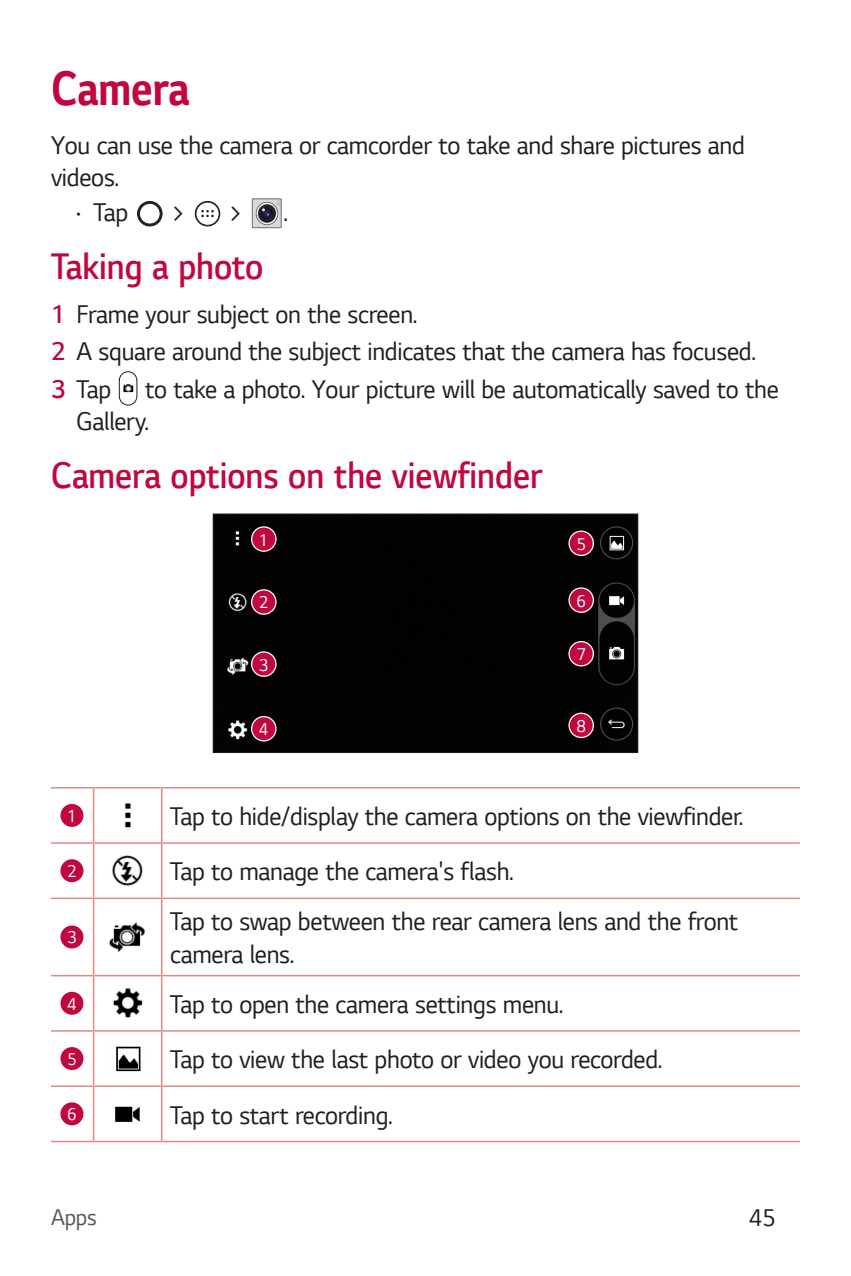
<style>
.page{position:relative;width:851px;height:1276px;background:#fff}
.page>*{position:absolute;margin:0;border:0;box-sizing:border-box;transform-origin:0 0}
.t1{font:700 51px "LG Smart";color:#c0073e;scale:.85 1}
.t2{font:300 39px "LG Smart";color:#c0073e;scale:.9 1}
.t3{font:27px/32.4px "LG Smart";letter-spacing:-.01em;color:#231f20;scale:.95 1}
.t4{font:25.5px "LG Smart";color:#231f20;scale:.95 1}
.t5{font:24px "LG Smart";color:#57585a;scale:.95 1}
.t6{font:18px "LG Smart";color:#fff;scale:.95 1}
.s1{font-size:15px}
.s2{font-weight:300;color:#c0073e}
</style>
<div class="page">
<svg style="left:137px;top:201px;width:25px;height:25px"></svg>
<div style="left:195px;top:201px;width:25px;height:25px;background:#2c2829;border-radius:50%"></div>
<div style="left:196px;top:202px;width:23px;height:23px;background:#fff;border-radius:50%"></div>
<div style="left:196px;top:202px;width:23px;height:23px;border:1px solid #231f20;border-radius:50%"></div>
<svg style="left:201px;top:210px;width:13px;height:7px"></svg>
<img style="left:254px;top:200px;width:25px;height:26px">
<div style="left:252px;top:198px;width:29px;height:30px;border:1px solid #6c6d70"></div>
<img style="left:119px;top:372px;width:18px;height:33px">
<div style="left:119px;top:371px;width:18px;height:34px;border:1px solid #231f20;border-radius:9px"></div>
<div style="left:215px;top:515px;width:421px;height:236px;background:#020202"></div>
<div style="left:213px;top:513px;width:425px;height:240px;border:1px solid #231f20"></div>
<svg style="left:251px;top:526px;width:25px;height:26px"></svg>
<div style="left:252px;top:527px;width:23px;height:23px;background:#c0073e;border-radius:50%"></div>
<svg style="left:568px;top:530px;width:26px;height:26px"></svg>
<div style="left:569px;top:532px;width:23px;height:23px;background:#c0073e;border-radius:50%"></div>
<svg style="left:251px;top:651px;width:25px;height:26px"></svg>
<div style="left:252px;top:652px;width:23px;height:23px;background:#c0073e;border-radius:50%"></div>
<svg style="left:568px;top:641px;width:26px;height:25px"></svg>
<div style="left:569px;top:642px;width:23px;height:23px;background:#c0073e;border-radius:50%"></div>
<svg style="left:251px;top:589px;width:25px;height:26px"></svg>
<div style="left:252px;top:590px;width:23px;height:23px;background:#c0073e;border-radius:50%"></div>
<svg style="left:568px;top:587px;width:26px;height:26px"></svg>
<div style="left:569px;top:588px;width:23px;height:23px;background:#c0073e;border-radius:50%"></div>
<svg style="left:251px;top:716px;width:25px;height:25px"></svg>
<div style="left:252px;top:717px;width:23px;height:23px;background:#c0073e;border-radius:50%"></div>
<svg style="left:568px;top:712px;width:26px;height:26px"></svg>
<div style="left:569px;top:714px;width:23px;height:23px;background:#c0073e;border-radius:50%"></div>
<hr style="left:51px;top:787px;width:43px;height:1px;background:#dd8887">
<hr style="left:51px;top:975px;width:43px;height:1px;background:#dd8887">
<hr style="left:93px;top:788px;width:1px;height:54px;background:#dd8887">
<hr style="left:93px;top:976px;width:1px;height:54px;background:#dd8887">
<hr style="left:94px;top:787px;width:68px;height:1px;background:#dd8887">
<hr style="left:161px;top:788px;width:1px;height:54px;background:#dd8887">
<hr style="left:162px;top:787px;width:637px;height:1px;background:#dd8887">
<hr style="left:51px;top:842px;width:43px;height:2px;background:#dd8887">
<hr style="left:51px;top:1030px;width:43px;height:1px;background:#dd8887">
<hr style="left:93px;top:844px;width:1px;height:53px;background:#dd8887">
<hr style="left:93px;top:1031px;width:1px;height:54px;background:#dd8887">
<hr style="left:94px;top:842px;width:68px;height:2px;background:#dd8887">
<hr style="left:161px;top:844px;width:1px;height:53px;background:#dd8887">
<hr style="left:162px;top:842px;width:637px;height:2px;background:#dd8887">
<hr style="left:51px;top:897px;width:43px;height:2px;background:#dd8887">
<hr style="left:51px;top:1085px;width:43px;height:2px;background:#dd8887">
<hr style="left:93px;top:899px;width:1px;height:76px;background:#dd8887">
<hr style="left:93px;top:1087px;width:1px;height:53px;background:#dd8887">
<hr style="left:94px;top:897px;width:68px;height:2px;background:#dd8887">
<hr style="left:161px;top:899px;width:1px;height:76px;background:#dd8887">
<hr style="left:162px;top:897px;width:637px;height:2px;background:#dd8887">
<hr style="left:51px;top:1140px;width:43px;height:2px;background:#dd8887">
<hr style="left:94px;top:975px;width:68px;height:1px;background:#dd8887">
<hr style="left:161px;top:976px;width:1px;height:54px;background:#dd8887">
<hr style="left:162px;top:975px;width:637px;height:1px;background:#dd8887">
<hr style="left:94px;top:1030px;width:68px;height:1px;background:#dd8887">
<hr style="left:161px;top:1031px;width:1px;height:54px;background:#dd8887">
<hr style="left:162px;top:1030px;width:637px;height:1px;background:#dd8887">
<hr style="left:94px;top:1085px;width:68px;height:2px;background:#dd8887">
<hr style="left:161px;top:1087px;width:1px;height:53px;background:#dd8887">
<hr style="left:162px;top:1085px;width:637px;height:2px;background:#dd8887">
<hr style="left:94px;top:1140px;width:68px;height:2px;background:#dd8887">
<hr style="left:162px;top:1140px;width:637px;height:2px;background:#dd8887">
<svg style="left:59px;top:802px;width:26px;height:26px"></svg>
<div style="left:60px;top:804px;width:23px;height:23px;background:#c0073e;border-radius:50%"></div>
<img style="left:124px;top:803px;width:7px;height:25px">
<svg style="left:59px;top:858px;width:26px;height:25px"></svg>
<div style="left:60px;top:859px;width:23px;height:23px;background:#c0073e;border-radius:50%"></div>
<img style="left:112px;top:856px;width:31px;height:29px">
<svg style="left:59px;top:924px;width:26px;height:25px"></svg>
<div style="left:60px;top:925px;width:23px;height:23px;background:#c0073e;border-radius:50%"></div>
<img style="left:109px;top:922px;width:37px;height:30px">
<svg style="left:59px;top:990px;width:26px;height:26px"></svg>
<div style="left:60px;top:991px;width:23px;height:23px;background:#c0073e;border-radius:50%"></div>
<img style="left:113px;top:988px;width:30px;height:30px">
<svg style="left:59px;top:1045px;width:26px;height:26px"></svg>
<div style="left:60px;top:1047px;width:23px;height:23px;background:#c0073e;border-radius:50%"></div>
<img style="left:116px;top:1046px;width:25px;height:26px">
<svg style="left:59px;top:1101px;width:26px;height:25px"></svg>
<div style="left:60px;top:1102px;width:23px;height:23px;background:#c0073e;border-radius:50%"></div>
<img style="left:115px;top:1106px;width:25px;height:16px">
<h1 class="t1" style="left:51px;top:53px;width:164px">Camera</h1>
<p class="t3" style="left:51px;top:128px;width:731px">You can use the camera or camcorder to take and share pictures and videos.</p>
<p class="t3" style="left:77px;top:195px;width:56px"><span class="s1">•</span> Tap</p>
<p class="t3" style="left:171px;top:195px;width:77px">&gt; &gt;</p>
<p class="t3" style="left:283px;top:195px;width:6px">.</p>
<h2 class="t2" style="left:51px;top:240px;width:237px">Taking a photo</h2>
<p class="t3" style="left:51px;top:294px;width:743px;line-height:37.5px"><span class="s2">1</span> Frame your subject on the screen.<br><span class="s2">2</span> A square around the subject indicates that the camera has focused.<br><span class="s2">3</span> Tap</p>
<p class="t3" style="left:77px;top:372px;width:740px;text-indent:68px">to take a photo. Your picture will be automatically saved to the<br>Gallery.</p>
<h2 class="t2" style="left:51px;top:449px;width:547px">Camera options on the viewfinder</h2>
<p class="t6" style="left:259px;top:528px;width:12px">1</p>
<p class="t6" style="left:576px;top:532px;width:12px">5</p>
<p class="t6" style="left:259px;top:590px;width:12px">2</p>
<p class="t6" style="left:576px;top:589px;width:12px">6</p>
<p class="t6" style="left:259px;top:653px;width:12px">3</p>
<p class="t6" style="left:576px;top:642px;width:12px">7</p>
<p class="t6" style="left:259px;top:717px;width:12px">4</p>
<p class="t6" style="left:576px;top:714px;width:12px">8</p>
<p class="t6" style="left:67px;top:804px;width:12px">1</p>
<p class="t3" style="left:170px;top:799px;width:605px">Tap to hide/display the camera options on the viewfinder.</p>
<p class="t6" style="left:67px;top:859px;width:12px">2</p>
<p class="t3" style="left:170px;top:854px;width:363px">Tap to manage the camera's flash.</p>
<p class="t6" style="left:67px;top:925px;width:12px">3</p>
<p class="t3" style="left:170px;top:904px;width:599px">Tap to swap between the rear camera lens and the front camera lens.</p>
<p class="t6" style="left:67px;top:992px;width:12px">4</p>
<p class="t3" style="left:170px;top:987px;width:415px">Tap to open the camera settings menu.</p>
<p class="t6" style="left:67px;top:1047px;width:12px">5</p>
<p class="t3" style="left:170px;top:1042px;width:519px">Tap to view the last photo or video you recorded.</p>
<p class="t6" style="left:67px;top:1102px;width:12px">6</p>
<p class="t3" style="left:170px;top:1097px;width:236px">Tap to start recording.</p>
<p class="t5" style="left:51px;top:1201px;width:49px">Apps</p>
<p class="t4" style="left:748px;top:1201px;width:30px">45</p>
</div>
